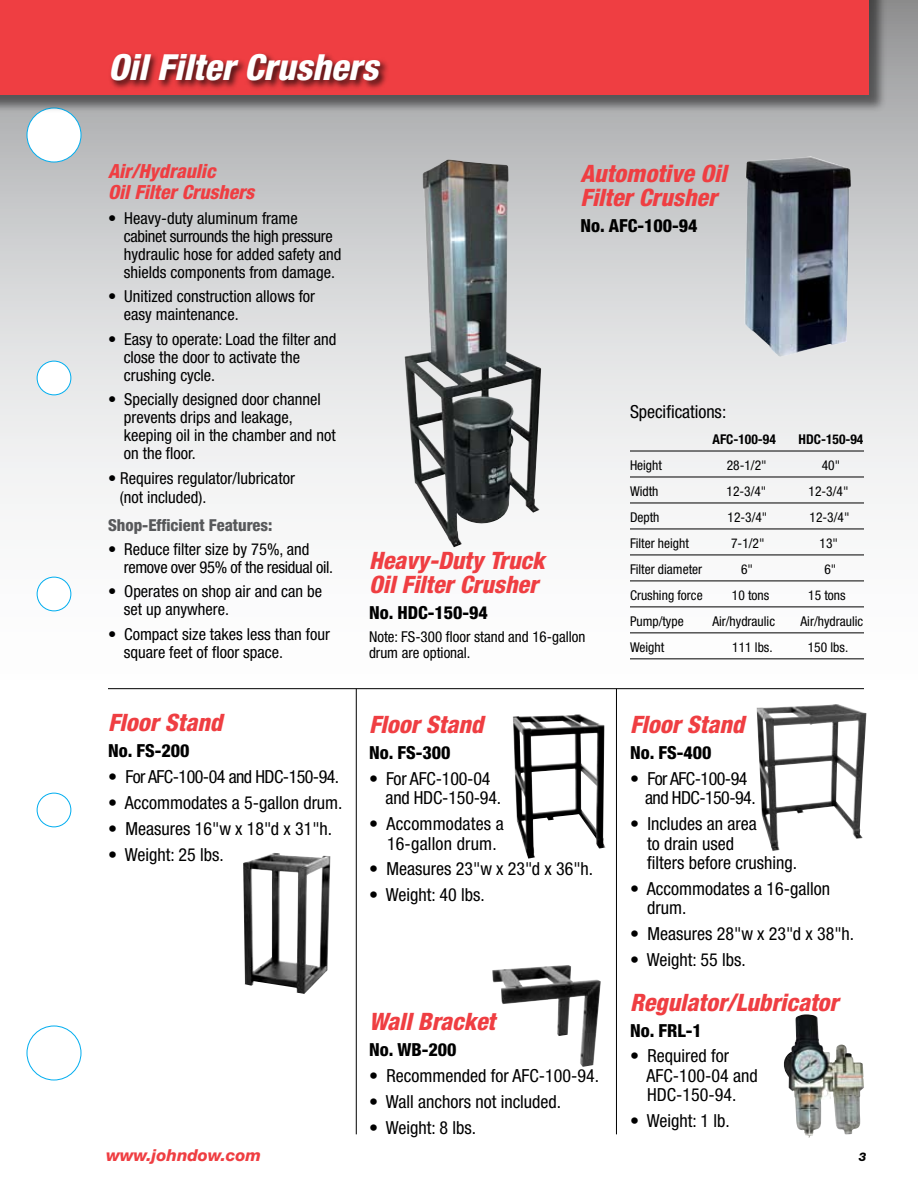
<style>
.page{position:relative;width:918px;height:1188px;background:#fff}
.page>*{position:absolute;margin:0;border:0;box-sizing:border-box;transform-origin:0 0}
.t1{font:italic 800 condensed 36px "Helvetica Neue";color:#fff}
.t2{font:italic 800 condensed 24px/24px "Helvetica Neue";color:#ef3e42}
.t3{font:italic 800 condensed 19.5px/21px "Helvetica Neue";color:#ef3e42}
.t4{font:condensed 18px/19.5px "Helvetica Neue";color:#000}
.t5{font:800 condensed 18px "Helvetica Neue";color:#000}
.t6{font:condensed 18px/19.5px "Helvetica Neue";letter-spacing:-.03em;color:#000}
.t7{font:condensed 16.5px/18px "Helvetica Neue";color:#000}
.t8{font:condensed 16.5px/18px "Helvetica Neue";letter-spacing:-.02em;color:#000}
.t9{font:800 condensed 16.5px "Helvetica Neue";color:#58595b}
.t10{font:italic 800 16.5px "Helvetica Neue";color:#ef3e42}
.t11{font:condensed 15px/16.5px "Helvetica Neue";color:#000}
.t12{font:condensed 13.5px "Helvetica Neue";color:#000}
.t13{font:700 condensed 13.5px "Helvetica Neue";color:#000}
.t14{font:italic 800 12px "Helvetica Neue";color:#000}
</style>
<div class="page">
<div style="left:0;top:0;width:918px;height:733px;background:linear-gradient(to bottom,#a4a5a7,#fff)"></div>
<div style="left:27px;top:108px;width:54px;height:54px;background:#fff;border-radius:50%"></div>
<div style="left:27px;top:108px;width:54px;height:54px;border:1px solid #00adef;border-radius:50%"></div>
<div style="left:27px;top:1026px;width:54px;height:54px;border:1px solid #00adef;border-radius:50%"></div>
<div style="left:37px;top:361px;width:34px;height:34px;background:#fff;border-radius:50%"></div>
<div style="left:37px;top:361px;width:34px;height:34px;border:1px solid #00adef;border-radius:50%"></div>
<div style="left:37px;top:577px;width:34px;height:34px;background:#fff;border-radius:50%"></div>
<div style="left:37px;top:577px;width:34px;height:34px;border:1px solid #00adef;border-radius:50%"></div>
<div style="left:37px;top:793px;width:34px;height:34px;border:1px solid #00adef;border-radius:50%"></div>
<div style="left:0;top:0;width:889px;height:115px;background:#000;opacity:.5"></div>
<div style="left:0;top:0;width:868px;height:94px;background:#ef3e42"></div>
<div style="left:108px;top:50px;width:282px;height:41px;background:#000;opacity:.75"></div>
<hr style="left:616px;top:689px;width:1px;height:445px;background:#000">
<img style="left:744px;top:156px;width:107px;height:201px">
<img style="left:404px;top:159px;width:137px;height:388px">
<hr style="left:630px;top:451px;width:234px;height:1px;background:#000">
<hr style="left:630px;top:477px;width:234px;height:1px;background:#000">
<hr style="left:630px;top:503px;width:234px;height:1px;background:#000">
<hr style="left:630px;top:529px;width:234px;height:1px;background:#000">
<hr style="left:630px;top:555px;width:234px;height:1px;background:#000">
<hr style="left:630px;top:581px;width:234px;height:1px;background:#000">
<hr style="left:630px;top:607px;width:234px;height:1px;background:#000">
<hr style="left:630px;top:632px;width:234px;height:1px;background:#000">
<hr style="left:630px;top:658px;width:234px;height:1px;background:#000">
<img style="left:243px;top:853px;width:87px;height:141px">
<img style="left:492px;top:965px;width:109px;height:102px">
<img style="left:513px;top:714px;width:93px;height:145px">
<img style="left:757px;top:704px;width:109px;height:147px">
<img style="left:783px;top:1014px;width:81px;height:124px">
<hr style="left:356px;top:689px;width:1px;height:445px;background:#000">
<hr style="left:108px;top:688px;width:756px;height:1px;background:#000">
<h1 class="t1" style="left:108px;top:45px;width:272px">Oil Filter Crushers</h1>
<p class="t3" style="left:108px;top:160px;width:148px">Air/Hydraulic<br>Oil Filter Crushers</p>
<p class="t7" style="left:124px;top:209px;width:219px;text-indent:-16px">• Heavy-duty aluminum frame cabinet surrounds the high pressure hydraulic hose for added safety and shields components from damage.</p>
<p class="t7" style="left:124px;top:287px;width:193px;text-indent:-16px">• Unitized construction allows for easy maintenance.</p>
<p class="t7" style="left:124px;top:330px;width:214px;text-indent:-16px">• Easy to operate: Load the filter and close the door to activate the crushing cycle.</p>
<p class="t7" style="left:124px;top:390px;width:213px;text-indent:-16px">• Specially designed door channel prevents drips and leakage, keeping oil in the chamber and not on the floor.</p>
<p class="t7" style="left:120px;top:468px;width:177px;line-height:19.5px;text-indent:-12px">• Requires regulator/lubricator (not included).</p>
<p class="t9" style="left:108px;top:514px;width:166px">Shop-Efficient Features:</p>
<p class="t8" style="left:124px;top:540px;width:211px;text-indent:-16px">• Reduce filter size by 75%, and remove over 95% of the residual oil.</p>
<p class="t7" style="left:124px;top:583px;width:200px;text-indent:-16px">• Operates on shop air and can be set up anywhere.</p>
<p class="t7" style="left:124px;top:625px;width:208px;text-indent:-16px">• Compact size takes less than four square feet of floor space.</p>
<h2 class="t2" style="left:108px;top:710px;width:116px">Floor Stand</h2>
<p class="t5" style="left:108px;top:740px;width:83px">No. FS-200</p>
<p class="t6" style="left:108px;top:767px;width:233px">• For AFC-100-04 and HDC-150-94.</p>
<p class="t4" style="left:108px;top:793px;width:236px">• Accommodates a 5-gallon drum.</p>
<p class="t4" style="left:108px;top:819px;width:226px">• Measures 16"w x 18"d x 31"h.</p>
<p class="t4" style="left:108px;top:845px;width:117px">• Weight: 25 lbs.</p>
<h2 class="t2" style="left:580px;top:161px;width:148px">Automotive Oil<br>Filter Crusher</h2>
<p class="t5" style="left:580px;top:214px;width:119px">No. AFC-100-94</p>
<h2 class="t2" style="left:369px;top:548px;width:177px">Heavy-Duty Truck<br>Oil Filter Crusher</h2>
<p class="t5" style="left:369px;top:601px;width:120px">No. HDC-150-94</p>
<p class="t11" style="left:369px;top:628px;width:218px">Note: FS-300 floor stand and 16-gallon drum are optional.</p>
<h2 class="t2" style="left:369px;top:712px;width:116px">Floor Stand</h2>
<p class="t5" style="left:369px;top:741px;width:83px">No. FS-300</p>
<p class="t4" style="left:386px;top:768px;width:117px;text-indent:-17px">• For AFC-100-04 and HDC-150-94.</p>
<p class="t4" style="left:387px;top:814px;width:118px;text-indent:-18px">• Accommodates a<br>16-gallon drum.</p>
<p class="t4" style="left:369px;top:859px;width:226px">• Measures 23"w x 23"d x 36"h.</p>
<p class="t4" style="left:369px;top:885px;width:117px">• Weight: 40 lbs.</p>
<h2 class="t2" style="left:369px;top:1009px;width:128px">Wall Bracket</h2>
<p class="t5" style="left:369px;top:1039px;width:89px">No. WB-200</p>
<p class="t4" style="left:369px;top:1066px;width:232px">• Recommended for AFC-100-94.</p>
<p class="t4" style="left:369px;top:1092px;width:194px">• Wall anchors not included.</p>
<p class="t4" style="left:369px;top:1118px;width:109px">• Weight: 8 lbs.</p>
<p class="t4" style="left:630px;top:402px;width:98px">Specifications:</p>
<p class="t13" style="left:712px;top:431px;width:65px">AFC-100-94</p>
<p class="t13" style="left:799px;top:431px;width:66px">HDC-150-94</p>
<p class="t12" style="left:630px;top:458px;width:33px">Height</p>
<p class="t12" style="left:727px;top:458px;width:41px">28-1/2"</p>
<p class="t12" style="left:822px;top:458px;width:20px">40"</p>
<p class="t12" style="left:630px;top:484px;width:30px">Width</p>
<p class="t12" style="left:727px;top:484px;width:41px">12-3/4"</p>
<p class="t12" style="left:809px;top:484px;width:41px">12-3/4"</p>
<p class="t12" style="left:630px;top:510px;width:31px">Depth</p>
<p class="t12" style="left:728px;top:510px;width:41px">12-3/4"</p>
<p class="t12" style="left:810px;top:510px;width:41px">12-3/4"</p>
<p class="t12" style="left:630px;top:535px;width:60px">Filter height</p>
<p class="t12" style="left:731px;top:535px;width:35px">7-1/2"</p>
<p class="t12" style="left:820px;top:535px;width:20px">13"</p>
<p class="t12" style="left:630px;top:561px;width:74px">Filter diameter</p>
<p class="t12" style="left:741px;top:561px;width:13px">6"</p>
<p class="t12" style="left:824px;top:561px;width:13px">6"</p>
<p class="t12" style="left:630px;top:587px;width:74px">Crushing force</p>
<p class="t12" style="left:732px;top:587px;width:39px">10 tons</p>
<p class="t12" style="left:808px;top:587px;width:39px">15 tons</p>
<p class="t12" style="left:630px;top:613px;width:55px">Pump/type</p>
<p class="t12" style="left:712px;top:613px;width:64px">Air/hydraulic</p>
<p class="t12" style="left:801px;top:613px;width:64px">Air/hydraulic</p>
<p class="t12" style="left:630px;top:639px;width:36px">Weight</p>
<p class="t12" style="left:732px;top:639px;width:42px">111 lbs.</p>
<p class="t12" style="left:808px;top:639px;width:42px">150 lbs.</p>
<h2 class="t2" style="left:630px;top:712px;width:116px">Floor Stand</h2>
<p class="t5" style="left:630px;top:741px;width:83px">No. FS-400</p>
<p class="t6" style="left:645px;top:768px;width:112px;text-indent:-15px">• For AFC-100-94 and HDC-150-94.</p>
<p class="t4" style="left:647px;top:814px;width:151px;text-indent:-17px">• Includes an area<br>to drain used<br>filters before crushing.</p>
<p class="t4" style="left:647px;top:879px;width:184px;text-indent:-17px">• Accommodates a 16-gallon drum.</p>
<p class="t4" style="left:630px;top:924px;width:226px">• Measures 28"w x 23"d x 38"h.</p>
<p class="t4" style="left:630px;top:950px;width:117px">• Weight: 55 lbs.</p>
<h2 class="t2" style="left:630px;top:990px;width:210px">Regulator/Lubricator</h2>
<p class="t5" style="left:630px;top:1019px;width:73px">No. FRL-1</p>
<p class="t4" style="left:647px;top:1046px;width:113px;text-indent:-17px">• Required for<br>AFC-100-04 and<br>HDC-150-94.</p>
<p class="t4" style="left:630px;top:1111px;width:101px">• Weight: 1 lb.</p>
<p class="t10" style="left:106px;top:1146px;width:156px">www.johndow.com</p>
<p class="t14" style="left:859px;top:1150px;width:9px">3</p>
</div>
